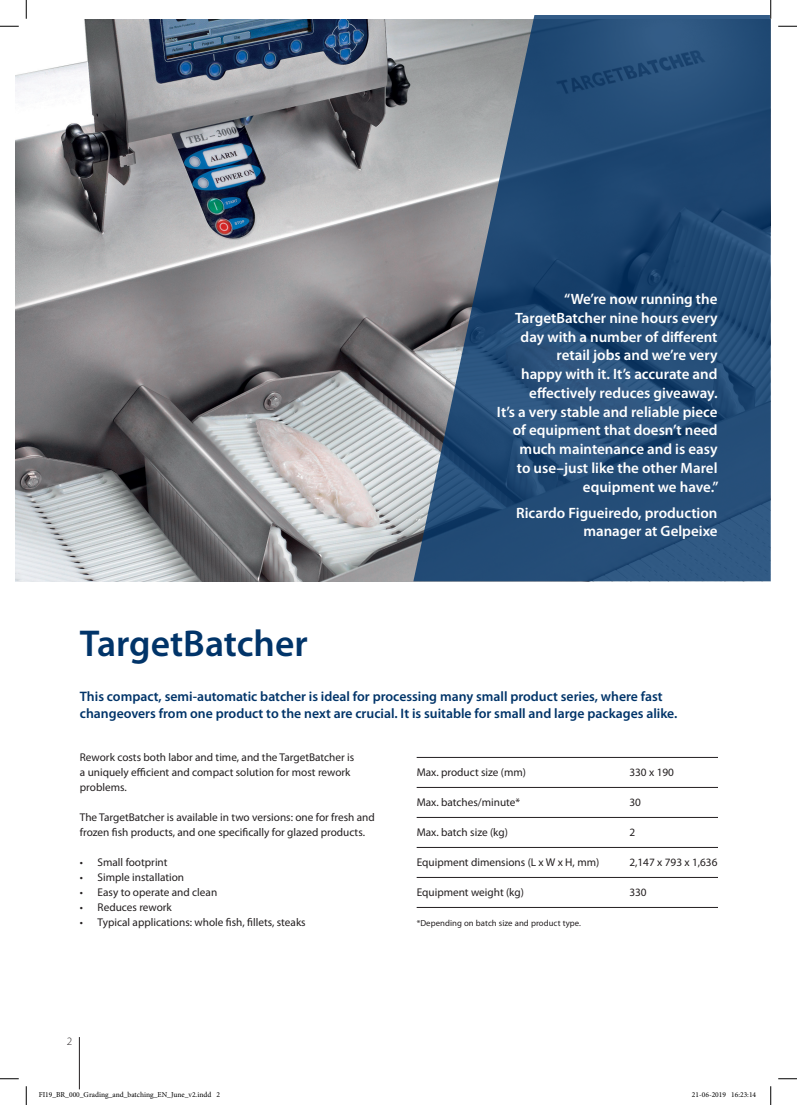
<style>
.page{position:relative;width:797px;height:1105px;background:#fff}
.page>*{position:absolute;margin:0;border:0;box-sizing:border-box;transform-origin:0 0}
.t1{font:600 37.5px "Myriad Pro";color:#013469}
.t2{font:600 15px/18.8px "Myriad Pro";color:#fff;text-align:right}
.t3{font:600 13.75px/16.2px "Myriad Pro";color:#013469}
.t4{font:11.25px/15px "Myriad Pro";color:#231f20}
.t5{font:300 11.25px "Myriad Pro";color:#231f20}
.t6{font:8.75px "Myriad Pro";letter-spacing:.005em;color:#231f20}
.t7{font:7.5px "Minion Pro";color:#000}
</style>
<div class="page">
<hr style="left:79px;top:1037px;width:1px;height:52px;background:#231f20">
<img style="left:766px;top:554px;width:15px;height:535px">
<hr style="left:416px;top:757px;width:302px;height:1px;background:#231f20">
<hr style="left:416px;top:787px;width:302px;height:1px;background:#231f20">
<hr style="left:416px;top:817px;width:302px;height:1px;background:#231f20">
<hr style="left:416px;top:847px;width:302px;height:1px;background:#231f20">
<hr style="left:416px;top:877px;width:302px;height:1px;background:#231f20">
<hr style="left:416px;top:907px;width:302px;height:1px;background:#231f20">
<img style="left:16px;top:19px;width:397px;height:562px">
<svg style="left:413px;top:16px;width:357px;height:565px;background:#37597d"></svg>
<svg style="left:0;top:25px;width:19px;height:2px"></svg>
<svg style="left:778px;top:25px;width:19px;height:2px"></svg>
<svg style="left:0;top:1078px;width:19px;height:1px"></svg>
<svg style="left:778px;top:1078px;width:19px;height:1px"></svg>
<svg style="left:25px;top:0;width:2px;height:19px"></svg>
<svg style="left:25px;top:1086px;width:2px;height:19px"></svg>
<svg style="left:770px;top:0;width:1px;height:19px"></svg>
<svg style="left:770px;top:1086px;width:1px;height:19px"></svg>
<p class="t2" style="left:497px;top:289px;width:223px">“We’re now running the<br>TargetBatcher nine hours every day with a number of different retail jobs and we’re very<br>happy with it. It’s accurate and effectively reduces giveaway.<br>It’s a very stable and reliable piece of equipment that doesn’t need much maintenance and is easy<br>to use–just like the other Marel equipment we have.”</p>
<h2 class="t2" style="left:516px;top:503px;width:203px">Ricardo Figueiredo, production manager at Gelpeixe</h2>
<h1 class="t1" style="left:80px;top:620px;width:229px">TargetBatcher</h1>
<p class="t3" style="left:80px;top:688px;width:599px">This compact, semi-automatic batcher is ideal for processing many small product series, where fast changeovers from one product to the next are crucial. It is suitable for small and large packages alike.</p>
<p class="t4" style="left:80px;top:750px;width:276px">Rework costs both labor and time, and the TargetBatcher is a uniquely efficient and compact solution for most rework problems.</p>
<p class="t4" style="left:80px;top:810px;width:296px">The TargetBatcher is available in two versions: one for fresh and frozen fish products, and one specifically for glazed products.</p>
<p class="t4" style="left:80px;top:855px;width:89px">• Small footprint</p>
<p class="t4" style="left:80px;top:870px;width:106px">• Simple installation</p>
<p class="t4" style="left:80px;top:885px;width:139px">• Easy to operate and clean</p>
<p class="t4" style="left:80px;top:900px;width:93px">• Reduces rework</p>
<p class="t4" style="left:80px;top:915px;width:227px">• Typical applications: whole fish, fillets, steaks</p>
<p class="t4" style="left:416px;top:765px;width:111px">Max. product size (mm)</p>
<p class="t4" style="left:629px;top:765px;width:46px">330 x 190</p>
<p class="t4" style="left:416px;top:795px;width:105px">Max. batches/minute*</p>
<p class="t4" style="left:629px;top:795px;width:13px">30</p>
<p class="t4" style="left:416px;top:825px;width:93px">Max. batch size (kg)</p>
<p class="t4" style="left:629px;top:825px;width:7px">2</p>
<p class="t4" style="left:416px;top:855px;width:184px">Equipment dimensions (L x W x H, mm)</p>
<p class="t4" style="left:629px;top:855px;width:90px">2,147 x 793 x 1,636</p>
<p class="t4" style="left:416px;top:885px;width:109px">Equipment weight (kg)</p>
<p class="t4" style="left:629px;top:885px;width:19px">330</p>
<p class="t6" style="left:416px;top:918px;width:166px">*Depending on batch size and product type.</p>
<p class="t5" style="left:67px;top:1034px;width:7px">2</p>
<p class="t7" style="left:39px;top:1090px;width:183px">FI19_BR_000_Grading_and_batching_EN_June_v2.indd 2</p>
<p class="t7" style="left:692px;top:1090px;width:66px">21-06-2019 16:23:14</p>
</div>
